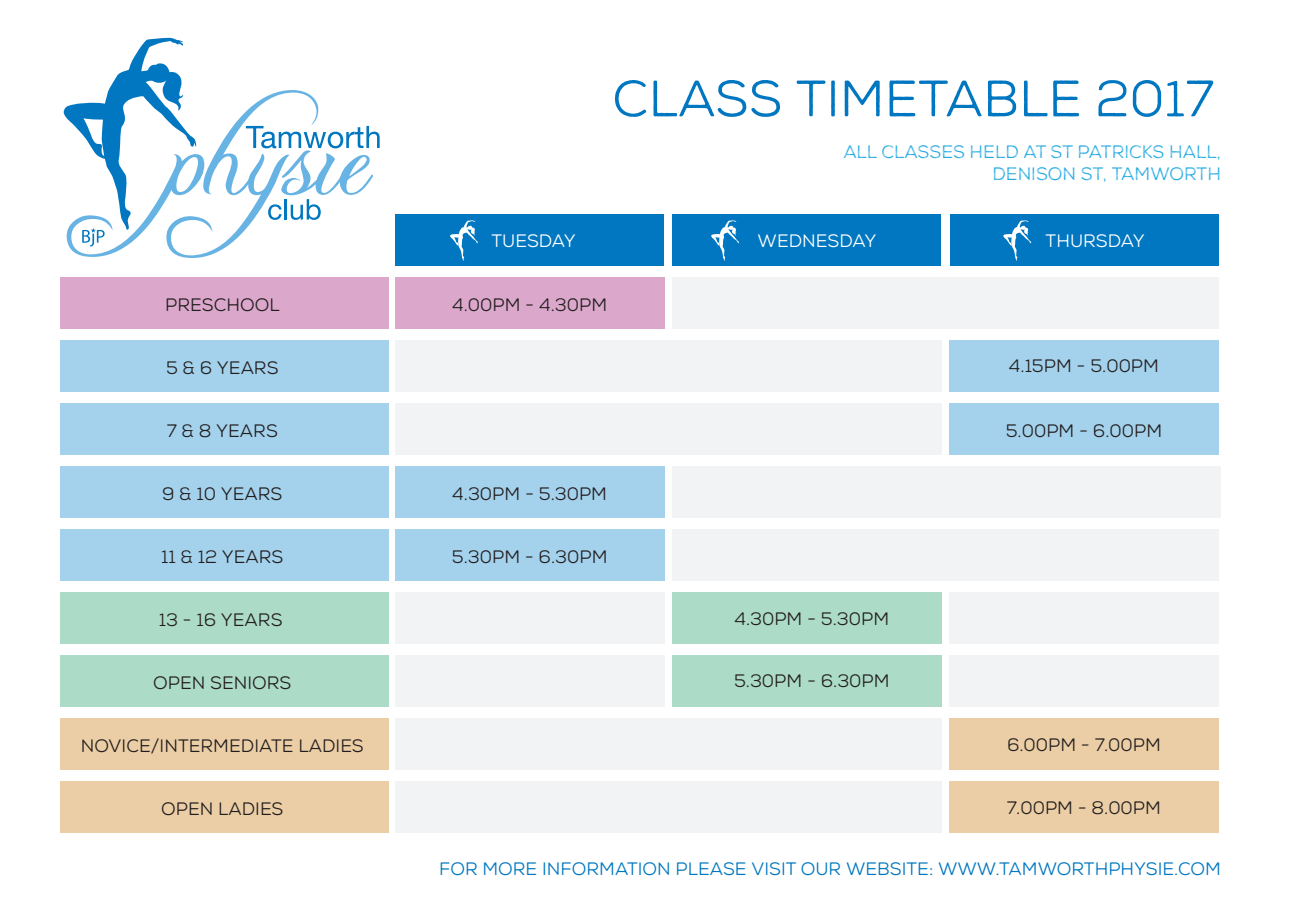
<style>
.page{position:relative;width:1289px;height:919px;background:#fff}
.page>*{position:absolute;margin:0;border:0;box-sizing:border-box;transform-origin:0 0}
.t1{font:51.15px "Nexa Rust Sans";color:#0077c0}
.t2{font:18px "Nexa Rust Sans";color:#231f20}
.t3{font:18px "Nexa Rust Sans";color:#0077c0}
.t4{font:18px/21.6px "Nexa Rust Sans Book 03";color:#24aae1;text-align:right}
.t5{font:18px "Nexa Rust Sans";color:#fff}
</style>
<div class="page">
<div style="left:395px;top:214px;width:268px;height:51px;background:#0077c0"></div>
<div style="left:672px;top:214px;width:269px;height:51px;background:#0077c0"></div>
<div style="left:950px;top:214px;width:268px;height:51px;background:#0077c0"></div>
<div style="left:60px;top:277px;width:328px;height:52px;background:#dba8cc"></div>
<div style="left:395px;top:277px;width:269px;height:52px;background:#dba8cc"></div>
<div style="left:672px;top:277px;width:546px;height:52px;background:#f2f3f4"></div>
<div style="left:395px;top:340px;width:546px;height:52px;background:#f2f3f4"></div>
<div style="left:949px;top:340px;width:269px;height:52px;background:#a4d2ec"></div>
<div style="left:395px;top:403px;width:546px;height:52px;background:#f2f3f4"></div>
<div style="left:949px;top:403px;width:269px;height:52px;background:#a4d2ec"></div>
<div style="left:395px;top:466px;width:269px;height:52px;background:#a4d2ec"></div>
<div style="left:672px;top:466px;width:548px;height:52px;background:#f2f3f4"></div>
<div style="left:395px;top:529px;width:269px;height:52px;background:#a4d2ec"></div>
<div style="left:672px;top:529px;width:546px;height:52px;background:#f2f3f4"></div>
<div style="left:395px;top:592px;width:269px;height:52px;background:#f2f3f4"></div>
<div style="left:672px;top:592px;width:269px;height:52px;background:#acdbc8"></div>
<div style="left:949px;top:592px;width:269px;height:52px;background:#f2f3f4"></div>
<div style="left:395px;top:655px;width:269px;height:52px;background:#f2f3f4"></div>
<div style="left:672px;top:655px;width:269px;height:52px;background:#acdbc8"></div>
<div style="left:949px;top:655px;width:269px;height:52px;background:#f2f3f4"></div>
<div style="left:395px;top:718px;width:546px;height:52px;background:#f2f3f4"></div>
<div style="left:949px;top:718px;width:269px;height:52px;background:#ebcea5"></div>
<div style="left:395px;top:781px;width:546px;height:52px;background:#f2f3f4"></div>
<div style="left:949px;top:781px;width:269px;height:52px;background:#ebcea5"></div>
<div style="left:60px;top:340px;width:328px;height:52px;background:#a4d2ec"></div>
<div style="left:60px;top:403px;width:328px;height:52px;background:#a4d2ec"></div>
<div style="left:60px;top:466px;width:328px;height:52px;background:#a4d2ec"></div>
<div style="left:60px;top:529px;width:328px;height:52px;background:#a4d2ec"></div>
<div style="left:60px;top:592px;width:328px;height:52px;background:#acdbc8"></div>
<div style="left:60px;top:655px;width:328px;height:52px;background:#acdbc8"></div>
<div style="left:60px;top:718px;width:328px;height:52px;background:#ebcea5"></div>
<div style="left:60px;top:781px;width:328px;height:52px;background:#ebcea5"></div>
<svg style="left:64px;top:37px;width:315px;height:221px"></svg>
<svg style="left:450px;top:220px;width:28px;height:41px"></svg>
<svg style="left:711px;top:220px;width:28px;height:41px"></svg>
<svg style="left:1003px;top:220px;width:28px;height:41px"></svg>
<h1 class="t1" style="left:612px;top:69px;width:603px">CLASS TIMETABLE 2017</h1>
<p class="t4" style="left:843px;top:141px;width:379px">ALL CLASSES HELD AT ST PATRICKS HALL,<br>DENISON ST, TAMWORTH</p>
<p class="t5" style="left:491px;top:230px;width:86px">TUESDAY</p>
<p class="t5" style="left:1045px;top:230px;width:101px">THURSDAY</p>
<p class="t5" style="left:757px;top:230px;width:120px">WEDNESDAY</p>
<p class="t2" style="left:165px;top:294px;width:116px">PRESCHOOL</p>
<p class="t2" style="left:452px;top:294px;width:156px">4.00PM - 4.30PM</p>
<p class="t2" style="left:166px;top:357px;width:114px">5 &amp; 6 YEARS</p>
<p class="t2" style="left:1008px;top:355px;width:152px">4.15PM - 5.00PM</p>
<p class="t2" style="left:167px;top:420px;width:113px">7 &amp; 8 YEARS</p>
<p class="t2" style="left:1005px;top:420px;width:158px">5.00PM - 6.00PM</p>
<p class="t2" style="left:162px;top:483px;width:122px">9 &amp; 10 YEARS</p>
<p class="t2" style="left:452px;top:483px;width:156px">4.30PM - 5.30PM</p>
<p class="t2" style="left:161px;top:546px;width:124px">11 &amp; 12 YEARS</p>
<p class="t2" style="left:452px;top:546px;width:157px">5.30PM - 6.30PM</p>
<p class="t2" style="left:159px;top:609px;width:125px">13 - 16 YEARS</p>
<p class="t2" style="left:734px;top:608px;width:156px">4.30PM - 5.30PM</p>
<p class="t2" style="left:153px;top:672px;width:140px">OPEN SENIORS</p>
<p class="t2" style="left:734px;top:670px;width:157px">5.30PM - 6.30PM</p>
<p class="t2" style="left:81px;top:735px;width:284px">NOVICE/INTERMEDIATE LADIES</p>
<p class="t2" style="left:1007px;top:734px;width:155px">6.00PM - 7.00PM</p>
<p class="t2" style="left:161px;top:798px;width:124px">OPEN LADIES</p>
<p class="t2" style="left:1006px;top:797px;width:155px">7.00PM - 8.00PM</p>
<p class="t3" style="left:439px;top:858px;width:783px">FOR MORE INFORMATION PLEASE VISIT OUR WEBSITE: WWW.TAMWORTHPHYSIE.COM</p>
</div>
